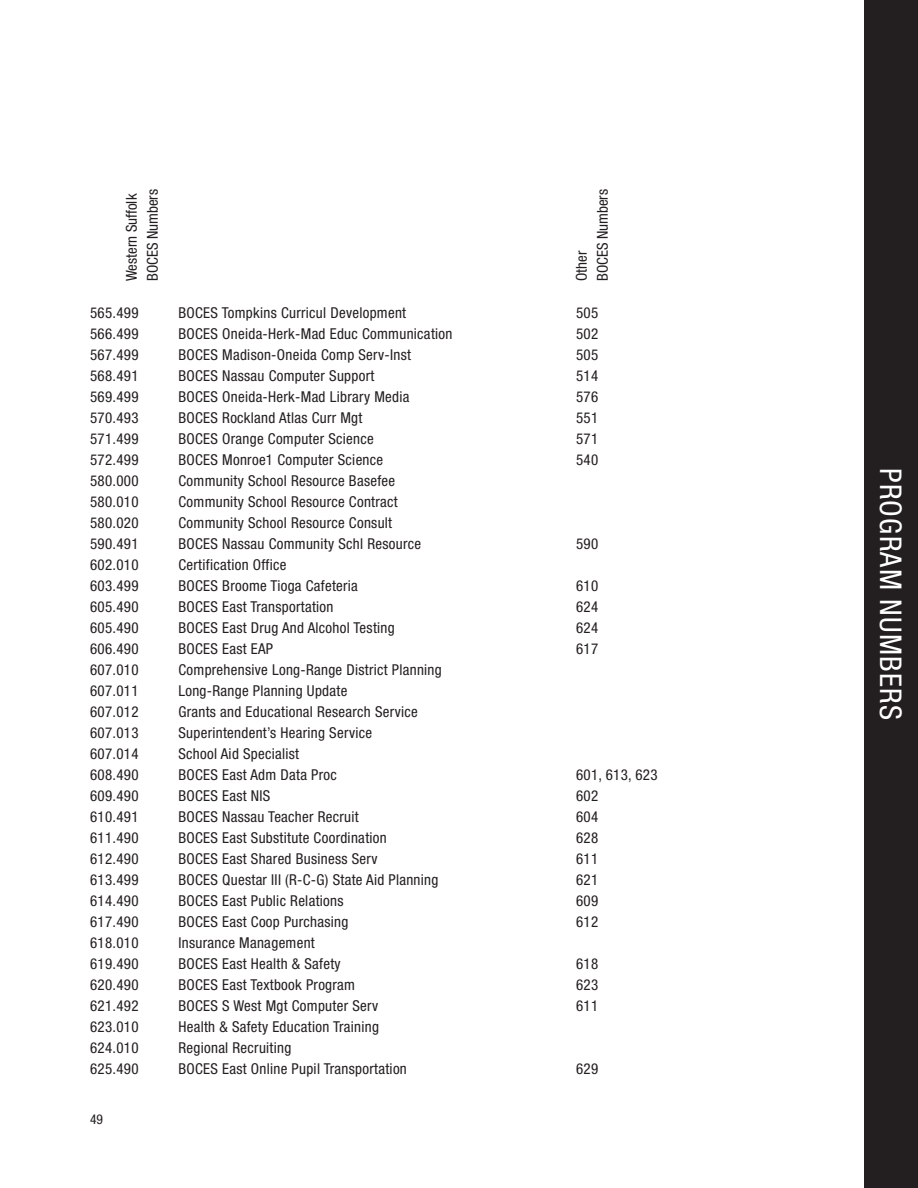
<style>
.page{position:relative;width:918px;height:1188px;background:#fff}
.page>*{position:absolute;margin:0;border:0;box-sizing:border-box;transform-origin:0 0}
.t1{font:condensed 30px "Helvetica Neue LT Std";letter-spacing:.04em;color:#fff}
.t2{font:condensed 15px "Helvetica Neue LT Std";letter-spacing:.02em;color:#231f20}
.t3{font:condensed 15px/21px "Helvetica Neue LT Std";color:#231f20}
.t4{font:condensed 13.5px "Helvetica Neue LT Std";color:#231f20}
</style>
<div class="page">
<div style="left:865px;top:1px;width:52px;height:1186px;background:#231f20"></div>
<div style="left:864px;top:0;width:54px;height:1188px;border:2px solid #231f20"></div>
<p class="t3" style="left:121px;top:281px;width:94px;rotate:-90deg">Western Suffolk<br>BOCES Numbers</p>
<p class="t3" style="left:571px;top:281px;width:94px;rotate:-90deg">Other<br>BOCES Numbers</p>
<p class="t2" style="left:90px;top:304px;width:50px">565.499</p>
<p class="t2" style="left:178px;top:304px;width:229px">BOCES Tompkins Curricul Development</p>
<p class="t2" style="left:576px;top:304px;width:24px">505</p>
<p class="t2" style="left:90px;top:325px;width:50px">566.499</p>
<p class="t2" style="left:178px;top:325px;width:276px">BOCES Oneida-Herk-Mad Educ Communication</p>
<p class="t2" style="left:576px;top:325px;width:24px">502</p>
<p class="t2" style="left:90px;top:346px;width:50px">567.499</p>
<p class="t2" style="left:178px;top:346px;width:234px">BOCES Madison-Oneida Comp Serv-Inst</p>
<p class="t2" style="left:576px;top:346px;width:24px">505</p>
<p class="t2" style="left:90px;top:367px;width:50px">568.491</p>
<p class="t2" style="left:178px;top:367px;width:197px">BOCES Nassau Computer Support</p>
<p class="t2" style="left:576px;top:367px;width:24px">514</p>
<p class="t2" style="left:90px;top:388px;width:50px">569.499</p>
<p class="t2" style="left:178px;top:388px;width:232px">BOCES Oneida-Herk-Mad Library Media</p>
<p class="t2" style="left:576px;top:388px;width:24px">576</p>
<p class="t2" style="left:90px;top:409px;width:50px">570.493</p>
<p class="t2" style="left:178px;top:409px;width:185px">BOCES Rockland Atlas Curr Mgt</p>
<p class="t2" style="left:576px;top:409px;width:24px">551</p>
<p class="t2" style="left:90px;top:430px;width:50px">571.499</p>
<p class="t2" style="left:178px;top:430px;width:197px">BOCES Orange Computer Science</p>
<p class="t2" style="left:576px;top:430px;width:24px">571</p>
<p class="t2" style="left:90px;top:451px;width:50px">572.499</p>
<p class="t2" style="left:178px;top:451px;width:206px">BOCES Monroe1 Computer Science</p>
<p class="t2" style="left:576px;top:451px;width:24px">540</p>
<p class="t2" style="left:90px;top:472px;width:50px">580.000</p>
<p class="t2" style="left:178px;top:472px;width:218px">Community School Resource Basefee</p>
<p class="t2" style="left:90px;top:493px;width:50px">580.010</p>
<p class="t2" style="left:178px;top:493px;width:221px">Community School Resource Contract</p>
<p class="t2" style="left:90px;top:514px;width:50px">580.020</p>
<p class="t2" style="left:178px;top:514px;width:215px">Community School Resource Consult</p>
<p class="t2" style="left:90px;top:535px;width:50px">590.491</p>
<p class="t2" style="left:178px;top:535px;width:244px">BOCES Nassau Community Schl Resource</p>
<p class="t2" style="left:576px;top:535px;width:24px">590</p>
<p class="t2" style="left:90px;top:556px;width:50px">602.010</p>
<p class="t2" style="left:178px;top:556px;width:110px">Certification Office</p>
<p class="t2" style="left:90px;top:577px;width:50px">603.499</p>
<p class="t2" style="left:178px;top:577px;width:181px">BOCES Broome Tioga Cafeteria</p>
<p class="t2" style="left:576px;top:577px;width:24px">610</p>
<p class="t2" style="left:90px;top:598px;width:50px">605.490</p>
<p class="t2" style="left:178px;top:598px;width:157px">BOCES East Transportation</p>
<p class="t2" style="left:576px;top:598px;width:24px">624</p>
<p class="t2" style="left:90px;top:619px;width:50px">605.490</p>
<p class="t2" style="left:178px;top:619px;width:218px">BOCES East Drug And Alcohol Testing</p>
<p class="t2" style="left:576px;top:619px;width:24px">624</p>
<p class="t2" style="left:90px;top:640px;width:50px">606.490</p>
<p class="t2" style="left:178px;top:640px;width:96px">BOCES East EAP</p>
<p class="t2" style="left:576px;top:640px;width:24px">617</p>
<p class="t2" style="left:90px;top:661px;width:50px">607.010</p>
<p class="t2" style="left:178px;top:661px;width:265px">Comprehensive Long-Range District Planning</p>
<p class="t2" style="left:90px;top:682px;width:50px">607.011</p>
<p class="t2" style="left:178px;top:682px;width:170px">Long-Range Planning Update</p>
<p class="t2" style="left:90px;top:703px;width:50px">607.012</p>
<p class="t2" style="left:178px;top:703px;width:241px">Grants and Educational Research Service</p>
<p class="t2" style="left:90px;top:724px;width:50px">607.013</p>
<p class="t2" style="left:178px;top:724px;width:195px">Superintendent’s Hearing Service</p>
<p class="t2" style="left:90px;top:745px;width:50px">607.014</p>
<p class="t2" style="left:178px;top:745px;width:122px">School Aid Specialist</p>
<p class="t2" style="left:90px;top:766px;width:50px">608.490</p>
<p class="t2" style="left:178px;top:766px;width:160px">BOCES East Adm Data Proc</p>
<p class="t2" style="left:576px;top:766px;width:83px">601, 613, 623</p>
<p class="t2" style="left:90px;top:787px;width:50px">609.490</p>
<p class="t2" style="left:178px;top:787px;width:93px">BOCES East NIS</p>
<p class="t2" style="left:576px;top:787px;width:24px">602</p>
<p class="t2" style="left:90px;top:808px;width:50px">610.491</p>
<p class="t2" style="left:178px;top:808px;width:182px">BOCES Nassau Teacher Recruit</p>
<p class="t2" style="left:576px;top:808px;width:24px">604</p>
<p class="t2" style="left:90px;top:829px;width:50px">611.490</p>
<p class="t2" style="left:178px;top:829px;width:210px">BOCES East Substitute Coordination</p>
<p class="t2" style="left:576px;top:829px;width:24px">628</p>
<p class="t2" style="left:90px;top:850px;width:50px">612.490</p>
<p class="t2" style="left:178px;top:850px;width:201px">BOCES East Shared Business Serv</p>
<p class="t2" style="left:576px;top:850px;width:24px">611</p>
<p class="t2" style="left:90px;top:871px;width:50px">613.499</p>
<p class="t2" style="left:178px;top:871px;width:261px">BOCES Questar III (R-C-G) State Aid Planning</p>
<p class="t2" style="left:576px;top:871px;width:24px">621</p>
<p class="t2" style="left:90px;top:892px;width:50px">614.490</p>
<p class="t2" style="left:178px;top:892px;width:167px">BOCES East Public Relations</p>
<p class="t2" style="left:576px;top:892px;width:24px">609</p>
<p class="t2" style="left:90px;top:913px;width:50px">617.490</p>
<p class="t2" style="left:178px;top:913px;width:171px">BOCES East Coop Purchasing</p>
<p class="t2" style="left:576px;top:913px;width:24px">612</p>
<p class="t2" style="left:90px;top:934px;width:50px">618.010</p>
<p class="t2" style="left:178px;top:934px;width:138px">Insurance Management</p>
<p class="t2" style="left:90px;top:955px;width:50px">619.490</p>
<p class="t2" style="left:178px;top:955px;width:164px">BOCES East Health &amp; Safety</p>
<p class="t2" style="left:576px;top:955px;width:24px">618</p>
<p class="t2" style="left:90px;top:976px;width:50px">620.490</p>
<p class="t2" style="left:178px;top:976px;width:178px">BOCES East Textbook Program</p>
<p class="t2" style="left:576px;top:976px;width:24px">623</p>
<p class="t2" style="left:90px;top:997px;width:50px">621.492</p>
<p class="t2" style="left:178px;top:997px;width:201px">BOCES S West Mgt Computer Serv</p>
<p class="t2" style="left:576px;top:997px;width:24px">611</p>
<p class="t2" style="left:90px;top:1018px;width:50px">623.010</p>
<p class="t2" style="left:178px;top:1018px;width:202px">Health &amp; Safety Education Training</p>
<p class="t2" style="left:90px;top:1039px;width:50px">624.010</p>
<p class="t2" style="left:178px;top:1039px;width:114px">Regional Recruiting</p>
<p class="t2" style="left:90px;top:1060px;width:50px">625.490</p>
<p class="t2" style="left:178px;top:1060px;width:230px">BOCES East Online Pupil Transportation</p>
<p class="t2" style="left:576px;top:1060px;width:24px">629</p>
<p class="t4" style="left:90px;top:1112px;width:14px">49</p>
<h1 class="t1" style="left:908px;top:468px;width:253px;rotate:90deg">PROGRAM NUMBERS</h1>
</div>
